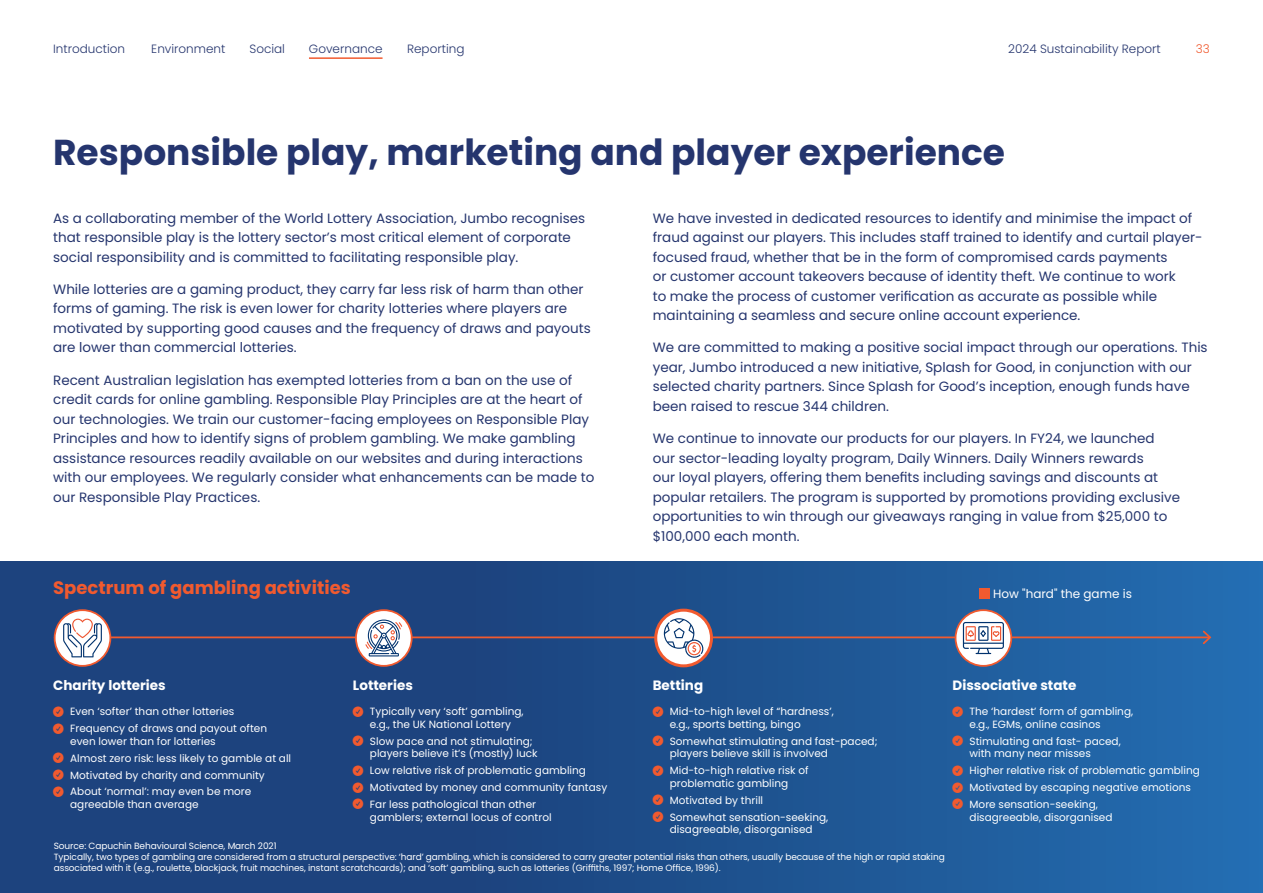
<style>
.page{position:relative;width:1263px;height:893px;background:#fff}
.page>*{position:absolute;margin:0;border:0;box-sizing:border-box;transform-origin:0 0}
.t1{font:700 36px "Poppins";color:#25356e}
.t2{font:700 18px "Poppins";color:#f15a2f}
.t3{font:13.5px/19.5px "Poppins";color:#25356e}
.t4{font:700 13.5px "Poppins";color:#fff}
.t5{font:300 12px "Poppins";color:#25356e}
.t6{font:12px "Poppins";color:#fff}
.t7{font:300 12px "Poppins";color:#f15a2f}
.t8{font:10.5px/16.8px "Poppins";color:#fff}
.t9{font:9px/10.8px "Poppins";letter-spacing:-.01em;color:#fff}
.s1{font-family:"Ticks";color:#f15a2f}
</style>
<div class="page">
<div style="left:0;top:561px;width:1263px;height:332px;background:linear-gradient(to right,#1c3971,#2268aa)"></div>
<hr style="left:309px;top:57px;width:74px;height:2px;background:#f15a2f">
<hr style="left:55px;top:636px;width:1155px;height:2px;background:#f15a2f">
<svg style="left:1201px;top:629px;width:12px;height:17px"></svg>
<div style="left:980px;top:588px;width:10px;height:10px;background:#f15a2f"></div>
<svg style="left:55px;top:610px;width:55px;height:56px"></svg>
<svg style="left:63px;top:619px;width:39px;height:38px"></svg>
<div style="left:54px;top:609px;width:57px;height:58px;border:2px solid #f15a2f;border-radius:50%"></div>
<svg style="left:356px;top:610px;width:56px;height:56px"></svg>
<svg style="left:365px;top:620px;width:37px;height:36px"></svg>
<div style="left:355px;top:609px;width:58px;height:58px;border:2px solid #f15a2f;border-radius:50%"></div>
<svg style="left:656px;top:610px;width:55px;height:56px"></svg>
<svg style="left:663px;top:618px;width:43px;height:43px"></svg>
<div style="left:654px;top:609px;width:59px;height:58px;border:3px solid #f15a2f;border-radius:50%"></div>
<svg style="left:955px;top:610px;width:56px;height:56px"></svg>
<svg style="left:963px;top:622px;width:41px;height:32px"></svg>
<div style="left:955px;top:609px;width:57px;height:58px;border:2px solid #f15a2f;border-radius:50%"></div>
<p class="t5" style="left:53px;top:42px;width:74px">Introduction</p>
<p class="t5" style="left:151px;top:42px;width:76px">Environment</p>
<p class="t5" style="left:249px;top:42px;width:37px">Social</p>
<p class="t5" style="left:309px;top:42px;width:75px">Governance</p>
<p class="t5" style="left:407px;top:42px;width:59px">Reporting</p>
<p class="t5" style="left:1008px;top:42px;width:154px">2024 Sustainability Report</p>
<p class="t7" style="left:1196px;top:42px;width:16px">33</p>
<h1 class="t1" style="left:53px;top:132px;width:953px">Responsible play, marketing and player experience</h1>
<p class="t3" style="left:53px;top:208px;width:534px">As a collaborating member of the World Lottery Association, Jumbo recognises that responsible play is the lottery sector’s most critical element of corporate social responsibility and is committed to facilitating responsible play.</p>
<p class="t3" style="left:53px;top:280px;width:539px">While lotteries are a gaming product, they carry far less risk of harm than other forms of gaming. The risk is even lower for charity lotteries where players are motivated by supporting good causes and the frequency of draws and payouts are lower than commercial lotteries.</p>
<p class="t3" style="left:53px;top:370px;width:543px">Recent Australian legislation has exempted lotteries from a ban on the use of credit cards for online gambling. Responsible Play Principles are at the heart of our technologies. We train our customer-facing employees on Responsible Play Principles and how to identify signs of problem gambling. We make gambling assistance resources readily available on our websites and during interactions with our employees. We regularly consider what enhancements can be made to our Responsible Play Practices.</p>
<p class="t3" style="left:653px;top:208px;width:551px">We have invested in dedicated resources to identify and minimise the impact of fraud against our players. This includes staff trained to identify and curtail player&shy;focused fraud, whether that be in the form of compromised cards payments<br>or customer account takeovers because of identity theft. We continue to work<br>to make the process of customer verification as accurate as possible while maintaining a seamless and secure online account experience.</p>
<p class="t3" style="left:653px;top:338px;width:556px">We are committed to making a positive social impact through our operations. This year, Jumbo introduced a new initiative, Splash for Good, in conjunction with our selected charity partners. Since Splash for Good’s inception, enough funds have been raised to rescue 344 children.</p>
<p class="t3" style="left:653px;top:429px;width:529px">We continue to innovate our products for our players. In FY24, we launched our sector-leading loyalty program, Daily Winners. Daily Winners rewards<br>our loyal players, offering them benefits including savings and discounts at popular retailers. The program is supported by promotions providing exclusive opportunities to win through our giveaways ranging in value from $25,000 to $100,000 each month.</p>
<h2 class="t2" style="left:53px;top:577px;width:299px">Spectrum of gambling activities</h2>
<p class="t6" style="left:993px;top:587px;width:140px">How "hard" the game is</p>
<p class="t4" style="left:53px;top:677px;width:114px">Charity lotteries</p>
<p class="t8" style="left:53px;top:703px;width:215px"><span class="s1">A</span> Even ‘softer’ than other lotteries<br><span class="s1">A</span> Frequency of draws and payout often</p>
<p class="t8" style="left:53px;top:733px;width:240px;text-indent:17px">even lower than for lotteries<br><span class="s1">A</span> Almost zero risk: less likely to gamble at all <span class="s1">A</span> Motivated by charity and community<br><span class="s1">A</span> About ‘normal’: may even be more</p>
<p class="t8" style="left:70px;top:796px;width:130px">agreeable than average</p>
<p class="t4" style="left:353px;top:677px;width:61px">Lotteries</p>
<p class="t8" style="left:353px;top:705px;width:172px;line-height:12.6px;text-align:center"><span class="s1">A</span> Typically very ‘soft’ gambling, e.g., the UK National Lottery</p>
<p class="t8" style="left:370px;top:735px;width:169px;line-height:12.6px;text-indent:-17px"><span class="s1">A</span> Slow pace and not stimulating; players believe it’s (mostly) luck</p>
<p class="t8" style="left:353px;top:762px;width:256px"><span class="s1">A</span> Low relative risk of problematic gambling<br><span class="s1">A</span> Motivated by money and community fantasy<br><span class="s1">A</span> Far less pathological than other</p>
<p class="t8" style="left:370px;top:808px;width:183px">gamblers; external locus of control</p>
<p class="t4" style="left:653px;top:677px;width:52px">Betting</p>
<p class="t8" style="left:670px;top:705px;width:166px;line-height:12.6px;text-indent:-17px"><span class="s1">A</span> Mid-to-high level of “hardness’, e.g., sports betting, bingo</p>
<p class="t8" style="left:670px;top:735px;width:209px;line-height:12.6px;text-indent:-17px"><span class="s1">A</span> Somewhat stimulating and fast-paced; players believe skill is involved</p>
<p class="t8" style="left:653px;top:764px;width:157px;line-height:12.6px;text-align:center"><span class="s1">A</span> Mid-to-high relative risk of problematic gambling</p>
<p class="t8" style="left:653px;top:792px;width:177px"><span class="s1">A</span> Motivated by thrill<br><span class="s1">A</span> Somewhat sensation-seeking,</p>
<p class="t8" style="left:670px;top:821px;width:144px">disagreeable, disorganised</p>
<p class="t9" style="left:54px;top:841px;width:892px">Source: Capuchin Behavioural Science, March 2021<br>Typically, two types of gambling are considered from a structural perspective: ‘hard’ gambling, which is considered to carry greater potential risks than others, usually because of the high or rapid staking associated with it (e.g., roulette, blackjack, fruit machines, instant scratchcards); and ‘soft’ gambling, such as lotteries (Griffiths, 1997; Home Office, 1996).</p>
<p class="t4" style="left:952px;top:677px;width:125px">Dissociative state</p>
<p class="t8" style="left:969px;top:705px;width:165px;line-height:12.6px;text-indent:-17px"><span class="s1">A</span> The ‘hardest’ form of gambling, e.g., EGMs, online casinos</p>
<p class="t8" style="left:969px;top:735px;width:153px;line-height:12.6px;text-indent:-17px"><span class="s1">A</span> Stimulating and fast- paced, with many near misses</p>
<p class="t8" style="left:952px;top:762px;width:249px"><span class="s1">A</span> Higher relative risk of problematic gambling<br><span class="s1">A</span> Motivated by escaping negative emotions<br><span class="s1">A</span> More sensation-seeking,</p>
<p class="t8" style="left:969px;top:808px;width:144px">disagreeable, disorganised</p>
</div>
